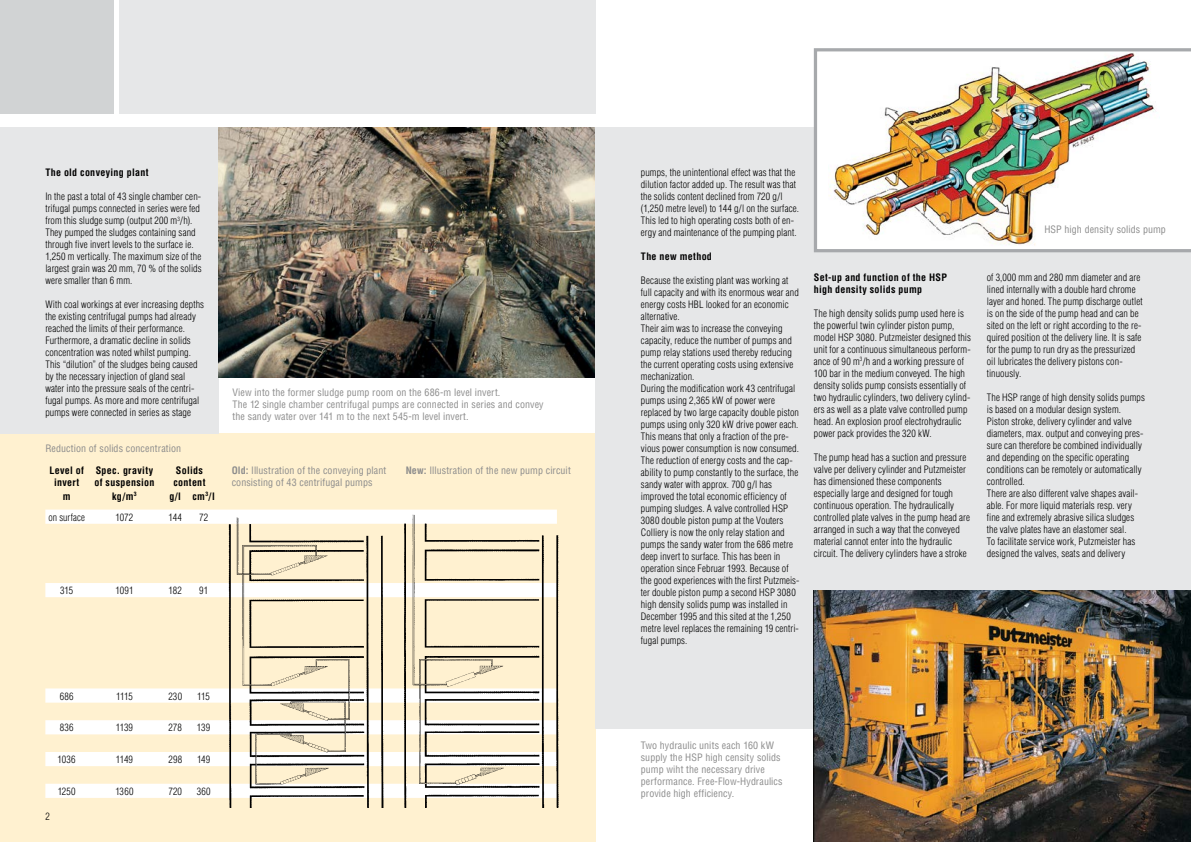
<style>
.page{position:relative;width:1191px;height:842px;background:#fff}
.page>*{position:absolute;margin:0;border:0;box-sizing:border-box;transform-origin:0 0}
.t1{font:300 condensed 10px/12px "Helvetica LT Std";letter-spacing:.01em;color:#000}
.t2{font:condensed 10px/12px "Helvetica LT Std";letter-spacing:.01em;color:#8c8c8c}
.t3{font:700 condensed 10px/12px "Helvetica LT Std";letter-spacing:.03em;color:#000}
.s1{font-weight:700}
</style>
<div class="page">
<div style="left:0;top:434px;width:595px;height:408px;background:#fff1d0"></div>
<div style="left:0;top:128px;width:218px;height:306px;background:#e6e7e8"></div>
<img style="left:218px;top:128px;width:377px;height:249px">
<div style="left:119px;top:0;width:476px;height:113px;background:#e6e7e8"></div>
<div style="left:0;top:0;width:113px;height:113px;background:#d1d3d4"></div>
<div style="left:595px;top:128px;width:596px;height:601px;background:#e6e7e8"></div>
<img style="left:814px;top:591px;width:377px;height:251px">
<img style="left:814px;top:48px;width:377px;height:204px">
<svg style="left:45px;top:510px;width:356px;height:288px"></svg>
<img style="left:401px;top:509px;width:158px;height:298px">
<img style="left:174px;top:513px;width:214px;height:294px">
<p class="t3" style="left:45px;top:166px;width:105px">The old conveying plant</p>
<p class="t1" style="left:45px;top:190px;width:158px">In the past a total of 43 single chamber cen&shy;trifugal pumps connected in series were fed from this sludge sump (output 200 m<sup>3</sup>/h).<br>They pumped the sludges containing sand through five invert levels to the surface ie.<br>1,250 m vertically. The maximum size of the largest grain was 20 mm, 70 % of the solids were smaller than 6 mm.</p>
<p class="t1" style="left:45px;top:298px;width:160px">With coal workings at ever increasing depths the existing centrifugal pumps had already reached the limits of their performance.<br>Furthermore, a dramatic decline in solids concentration was noted whilst pumping.<br>This “dilution” of the sludges being caused by the necessary injection of gland seal water into the pressure seals of the centri&shy;fugal pumps. As more and more centrifugal pumps were connected in series as stage</p>
<p class="t2" style="left:45px;top:442px;width:137px">Reduction of solids concentration</p>
<p class="t3" style="left:49px;top:464px;width:36px;text-align:center">Level of invert</p>
<p class="t3" style="left:94px;top:464px;width:61px">Spec. gravity of suspension</p>
<p class="t3" style="left:173px;top:464px;width:34px">Solids content</p>
<p class="t3" style="left:63px;top:490px;width:9px">m</p>
<p class="t3" style="left:112px;top:490px;width:26px">kg/m<sup>3</sup></p>
<p class="t3" style="left:169px;top:490px;width:47px">g/l cm<sup>3</sup>/l</p>
<p class="t1" style="left:48px;top:511px;width:38px">on surface</p>
<p class="t1" style="left:116px;top:511px;width:19px">1072</p>
<p class="t1" style="left:168px;top:511px;width:15px">144</p>
<p class="t1" style="left:199px;top:511px;width:11px">72</p>
<p class="t2" style="left:232px;top:387px;width:313px">View into the former sludge pump room on the 686-m level invert.<br>The 12 single chamber centrifugal pumps are connected in series and convey the sandy water over 141 m to the next 545-m level invert.</p>
<p class="t2" style="left:232px;top:464px;width:156px"><span class="s1">Old:</span> Illustration of the conveying plant consisting of 43 centrifugal pumps</p>
<p class="t2" style="left:406px;top:464px;width:167px"><span class="s1">New:</span> Illustration of the new pump circuit</p>
<p class="t1" style="left:60px;top:584px;width:15px">315</p>
<p class="t1" style="left:115px;top:584px;width:19px">1091</p>
<p class="t1" style="left:169px;top:584px;width:15px">182</p>
<p class="t1" style="left:199px;top:584px;width:11px">91</p>
<p class="t1" style="left:60px;top:690px;width:15px">686</p>
<p class="t1" style="left:116px;top:690px;width:18px">1115</p>
<p class="t1" style="left:168px;top:690px;width:15px">230</p>
<p class="t1" style="left:197px;top:690px;width:14px">115</p>
<p class="t1" style="left:60px;top:722px;width:15px">836</p>
<p class="t1" style="left:116px;top:722px;width:19px">1139</p>
<p class="t1" style="left:168px;top:722px;width:15px">278</p>
<p class="t1" style="left:197px;top:722px;width:15px">139</p>
<p class="t1" style="left:58px;top:753px;width:20px">1036</p>
<p class="t1" style="left:116px;top:753px;width:19px">1149</p>
<p class="t1" style="left:168px;top:753px;width:15px">298</p>
<p class="t1" style="left:197px;top:753px;width:15px">149</p>
<p class="t1" style="left:58px;top:785px;width:19px">1250</p>
<p class="t1" style="left:115px;top:785px;width:20px">1360</p>
<p class="t1" style="left:168px;top:785px;width:15px">720</p>
<p class="t1" style="left:197px;top:785px;width:15px">360</p>
<p class="t1" style="left:641px;top:166px;width:160px">pumps, the unintentional effect was that the dilution factor added up. The result was that the solids content declined from 720 g/l (1,250 metre level) to 144 g/l on the surface.<br>This led to high operating costs both of en&shy;ergy and maintenance of the pumping plant.</p>
<p class="t3" style="left:641px;top:250px;width:73px">The new method</p>
<p class="t1" style="left:641px;top:274px;width:160px">Because the existing plant was working at full capacity and with its enormous wear and energy costs HBL looked for an economic alternative.<br>Their aim was to increase the conveying capacity, reduce the number of pumps and pump relay stations used thereby reducing the current operating costs using extensive mechanization.<br>During the modification work 43 centrifugal pumps using 2,365 kW of power were replaced by two large capacity double piston pumps using only 320 kW drive power each.<br>This means that only a fraction of the pre&shy;vious power consumption is now consumed.<br>The reduction of energy costs and the cap&shy;ability to pump constantly to the surface, the sandy water with approx. 700 g/l has improved the total economic efficiency of pumping sludges. A valve controlled HSP 3080 double piston pump at the Vouters Colliery is now the only relay station and pumps the sandy water from the 686 metre deep invert to surface. This has been in operation since Februar 1993. Because of the good experiences with the first Putzmeis&shy;ter double piston pump a second HSP 3080 high density solids pump was installed in December 1995 and this sited at the 1,250 metre level replaces the remaining 19 centri&shy;fugal pumps.</p>
<p class="t3" style="left:814px;top:271px;width:135px">Set-up and function of the HSP high density solids pump</p>
<p class="t1" style="left:814px;top:307px;width:159px">The high density solids pump used here is the powerful twin cylinder piston pump, model HSP 3080. Putzmeister designed this unit for a continuous simultaneous perform&shy;ance of 90 m<sup>3</sup>/h and a working pressure of 100 bar in the medium conveyed. The high density solids pump consists essentially of two hydraulic cylinders, two delivery cylind&shy;ers as well as a plate valve controlled pump head. An explosion proof electrohydraulic power pack provides the 320 kW.</p>
<p class="t1" style="left:814px;top:451px;width:158px">The pump head has a suction and pressure valve per delivery cylinder and Putzmeister has dimensioned these components especially large and designed for tough continuous operation. The hydraulically controlled plate valves in the pump head are arranged in such a way that the conveyed material cannot enter into the hydraulic circuit. The delivery cylinders have a stroke</p>
<p class="t2" style="left:1044px;top:223px;width:123px">HSP high density solids pump</p>
<p class="t1" style="left:986px;top:271px;width:157px">of 3,000 mm and 280 mm diameter and are lined internally with a double hard chrome layer and honed. The pump discharge outlet is on the side of the pump head and can be sited on the left or right according to the re&shy;quired position ot the delivery line. It is safe for the pump to run dry as the pressurized oil lubricates the delivery pistons con&shy;tinuously.</p>
<p class="t1" style="left:986px;top:391px;width:160px">The HSP range of high density solids pumps is based on a modular design system.<br>Piston stroke, delivery cylinder and valve diameters, max. output and conveying pres&shy;sure can therefore be combined individually and depending on the specific operating conditions can be remotely or automatically controlled.<br>There are also different valve shapes avail&shy;able. For more liquid materials resp. very fine and extremely abrasive silica sludges the valve plates have an elastomer seal.<br>To facilitate service work, Putzmeister has designed the valves, seats and delivery</p>
<p class="t2" style="left:641px;top:739px;width:143px">Two hydraulic units each 160 kW supply the HSP high censity solids pump wiht the necessary drive performance. Free-Flow-Hydraulics provide high efficiency.</p>
<p class="t1" style="left:45px;top:810px;width:6px">2</p>
<p class="t1" style="left:1141px;top:810px;width:6px">3</p>
</div>
